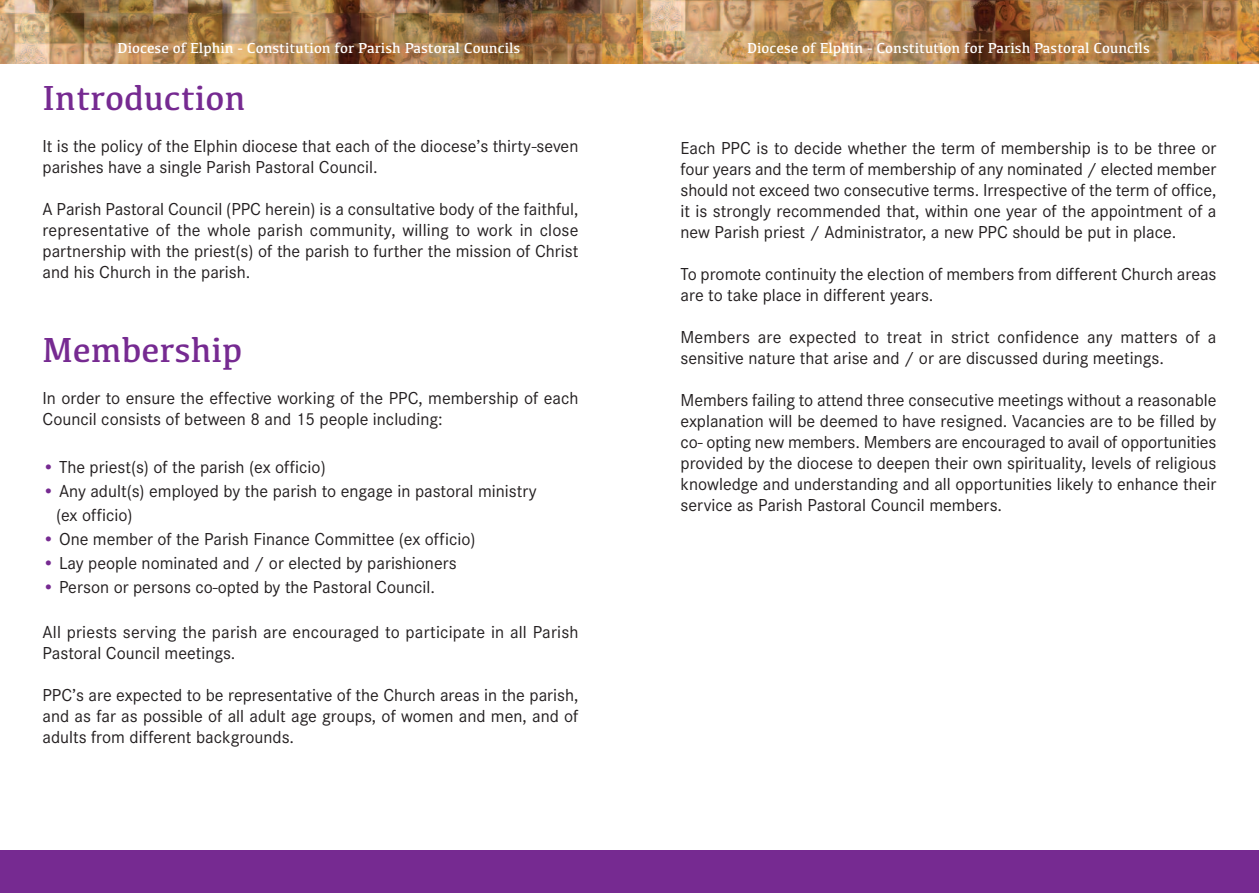
<style>
.page{position:relative;width:1259px;height:893px;background:#fff}
.page>*{position:absolute;margin:0;border:0;box-sizing:border-box;transform-origin:0 0}
.t1{font:36px "Kefa";color:#762a91}
.t2{font:18px/21px "Corporate S";color:#231f20}
.t3{font:15px "Kefa";color:#fff}
.s1{color:#762a91}
</style>
<div class="page">
<img style="left:642px;top:0;width:617px;height:64px">
<div style="left:629px;top:850px;width:630px;height:43px;background:#762a91"></div>
<img style="left:0;top:0;width:642px;height:64px">
<div style="left:0;top:850px;width:642px;height:43px;background:#762a91"></div>
<p class="t3" style="left:118px;top:39px;width:404px">Diocese of Elphin - Constitution for Parish Pastoral Councils</p>
<p class="t3" style="left:747px;top:39px;width:404px">Diocese of Elphin - Constitution for Parish Pastoral Councils</p>
<h1 class="t1" style="left:43px;top:77px;width:204px">Introduction</h1>
<p class="t2" style="left:43px;top:135px;width:537px">It is the policy of the Elphin diocese that each of the diocese’s thirty-seven parishes have a single Parish Pastoral Council.</p>
<p class="t2" style="left:43px;top:198px;width:537px;text-align:justify">A Parish Pastoral Council (PPC herein) is a consultative body of the faithful, representative of the whole parish community, willing to work in close partnership with the priest(s) of the parish to further the mission of Christ and his Church in the parish.</p>
<p class="t2" style="left:680px;top:138px;width:537px;text-align:justify">Each PPC is to decide whether the term of membership is to be three or four years and the term of membership of any nominated / elected member should not exceed two consecutive terms. Irrespective of the term of office, it is strongly recommended that, within one year of the appointment of a new Parish priest / Administrator, a new PPC should be put in place.</p>
<p class="t2" style="left:680px;top:264px;width:537px">To promote continuity the election of members from different Church areas are to take place in different years.</p>
<p class="t2" style="left:680px;top:327px;width:537px">Members are expected to treat in strict confidence any matters of a sensitive nature that arise and / or are discussed during meetings.</p>
<p class="t2" style="left:680px;top:390px;width:537px;text-align:justify">Members failing to attend three consecutive meetings without a reasonable explanation will be deemed to have resigned. Vacancies are to be filled by co- opting new members. Members are encouraged to avail of opportunities provided by the diocese to deepen their own spirituality, levels of religious knowledge and understanding and all opportunities likely to enhance their service as Parish Pastoral Council members.</p>
<h1 class="t1" style="left:43px;top:329px;width:201px">Membership</h1>
<p class="t2" style="left:43px;top:387px;width:537px">In order to ensure the effective working of the PPC, membership of each<br>Council consists of between 8 and 15 people including:</p>
<p class="t2" style="left:43px;top:456px;width:285px"><span class="s1">•</span> The priest(s) of the parish (ex officio)</p>
<p class="t2" style="left:56px;top:479px;width:482px;line-height:24px;text-indent:-13px"><span class="s1">•</span> Any adult(s) employed by the parish to engage in pastoral ministry (ex officio)</p>
<p class="t2" style="left:43px;top:528px;width:434px"><span class="s1">•</span> One member of the Parish Finance Committee (ex officio)</p>
<p class="t2" style="left:43px;top:552px;width:416px"><span class="s1">•</span> Lay people nominated and / or elected by parishioners</p>
<p class="t2" style="left:43px;top:576px;width:394px"><span class="s1">•</span> Person or persons co-opted by the Pastoral Council.</p>
<p class="t2" style="left:43px;top:621px;width:537px">All priests serving the parish are encouraged to participate in all Parish<br>Pastoral Council meetings.</p>
<p class="t2" style="left:42px;top:684px;width:537px;text-align:justify">PPC’s are expected to be representative of the Church areas in the parish, and as far as possible of all adult age groups, of women and men, and of adults from different backgrounds.</p>
</div>
